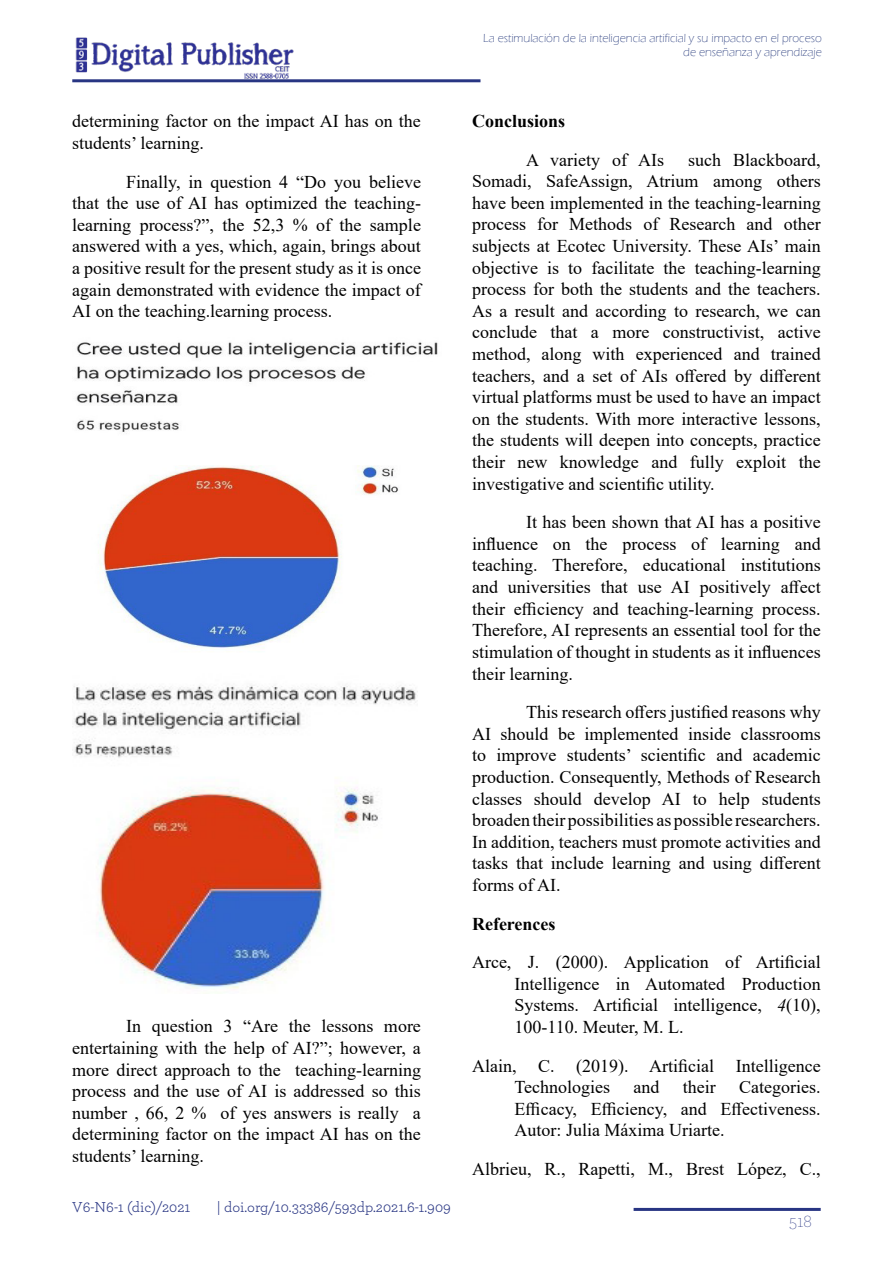
<style>
.page{position:relative;width:893px;height:1263px;background:#fff}
.page>*{position:absolute;margin:0;border:0;box-sizing:border-box;transform-origin:0 0}
.t1{font:18px/21.6px "Times New Roman";color:#000;text-align:justify}
.t2{font:700 18px "Times New Roman";color:#000}
.t3{font:200 18px "Archer";color:#283583}
.t4{font:15px "Archer";color:#283583}
.t5{font:300 12px/14.4px "Eras ITC";color:#24387b;text-align:right}
.s1{font-style:italic}
</style>
<div class="page">
<hr style="left:72px;top:79px;width:408px;height:3px;background:#283583">
<img style="left:75px;top:37px;width:219px;height:42px">
<hr style="left:634px;top:1208px;width:187px;height:3px;background:#283583">
<img style="left:76px;top:342px;width:362px;height:306px">
<img style="left:72px;top:685px;width:346px;height:304px">
<p class="t5" style="left:483px;top:31px;width:340px">La estimulación de la inteligencia artificial y su impacto en el proceso de enseñanza y aprendizaje</p>
<p class="t1" style="left:72px;top:110px;width:350px">determining factor on the impact AI has on the students’ learning.</p>
<p class="t1" style="left:72px;top:170px;width:350px;text-indent:54px">Finally, in question 4 “Do you believe that the use of AI has optimized the teaching&shy;learning process?”, the 52,3 % of the sample answered with a yes, which, again, brings about a positive result for the present study as it is once again demonstrated with evidence the impact of AI on the teaching.learning process.</p>
<p class="t1" style="left:72px;top:1015px;width:350px;text-indent:54px">In question 3 “Are the lessons more entertaining with the help of AI?”; however, a more direct approach to the teaching-learning process and the use of AI is addressed so this number , 66, 2 % of yes answers is really a determining factor on the impact AI has on the students’ learning.</p>
<p class="t4" style="left:72px;top:1196px;width:120px">V6-N6-1 (dic)/2021</p>
<p class="t4" style="left:217px;top:1196px;width:236px">| doi.org/10.33386/593dp.2021.6-1.909</p>
<p class="t2" style="left:472px;top:108px;width:95px">Conclusions</p>
<p class="t1" style="left:526px;top:148px;width:140px">A variety of AIs</p>
<p class="t1" style="left:472px;top:148px;width:350px;text-indent:216px">such Blackboard, Somadi, SafeAssign, Atrium among others have been implemented in the teaching-learning process for Methods of Research and other subjects at Ecotec University. These AIs’ main objective is to facilitate the teaching-learning process for both the students and the teachers.<br>As a result and according to research, we can conclude that a more constructivist, active method, along with experienced and trained teachers, and a set of AIs offered by different virtual platforms must be used to have an impact on the students. With more interactive lessons, the students will deepen into concepts, practice their new knowledge and fully exploit the investigative and scientific utility.</p>
<p class="t1" style="left:472px;top:511px;width:350px;text-indent:54px">It has been shown that AI has a positive influence on the process of learning and teaching. Therefore, educational institutions and universities that use AI positively affect their efficiency and teaching-learning process.<br>Therefore, AI represents an essential tool for the stimulation of thought in students as it influences their learning.</p>
<p class="t1" style="left:472px;top:701px;width:350px;text-indent:54px">This research offers justified reasons why AI should be implemented inside classrooms to improve students’ scientific and academic production. Consequently, Methods of Research classes should develop AI to help students broaden their possibilities as possible researchers.<br>In addition, teachers must promote activities and tasks that include learning and using different forms of AI.</p>
<p class="t2" style="left:472px;top:910px;width:85px">References</p>
<p class="t1" style="left:515px;top:951px;width:308px;text-indent:-43px">Arce, J. (2000). Application of Artificial Intelligence in Automated Production Systems. Artificial intelligence, <span class="s1">4</span>(10), 100-110. Meuter, M. L.</p>
<p class="t1" style="left:515px;top:1054px;width:308px;text-indent:-43px">Alain, C. (2019). Artificial Intelligence<br>Technologies</p>
<p class="t1" style="left:515px;top:1076px;width:308px;text-indent:225px">Categories.<br>Efficacy, Efficiency, and Effectiveness.<br>Autor: Julia Máxima Uriarte.</p>
<p class="t1" style="left:472px;top:1157px;width:350px">Albrieu, R., Rapetti, M., Brest López, C.,</p>
<p class="t1" style="left:634px;top:1076px;width:27px">and</p>
<p class="t1" style="left:683px;top:1076px;width:34px">their</p>
<p class="t3" style="left:789px;top:1209px;width:24px">518</p>
</div>
